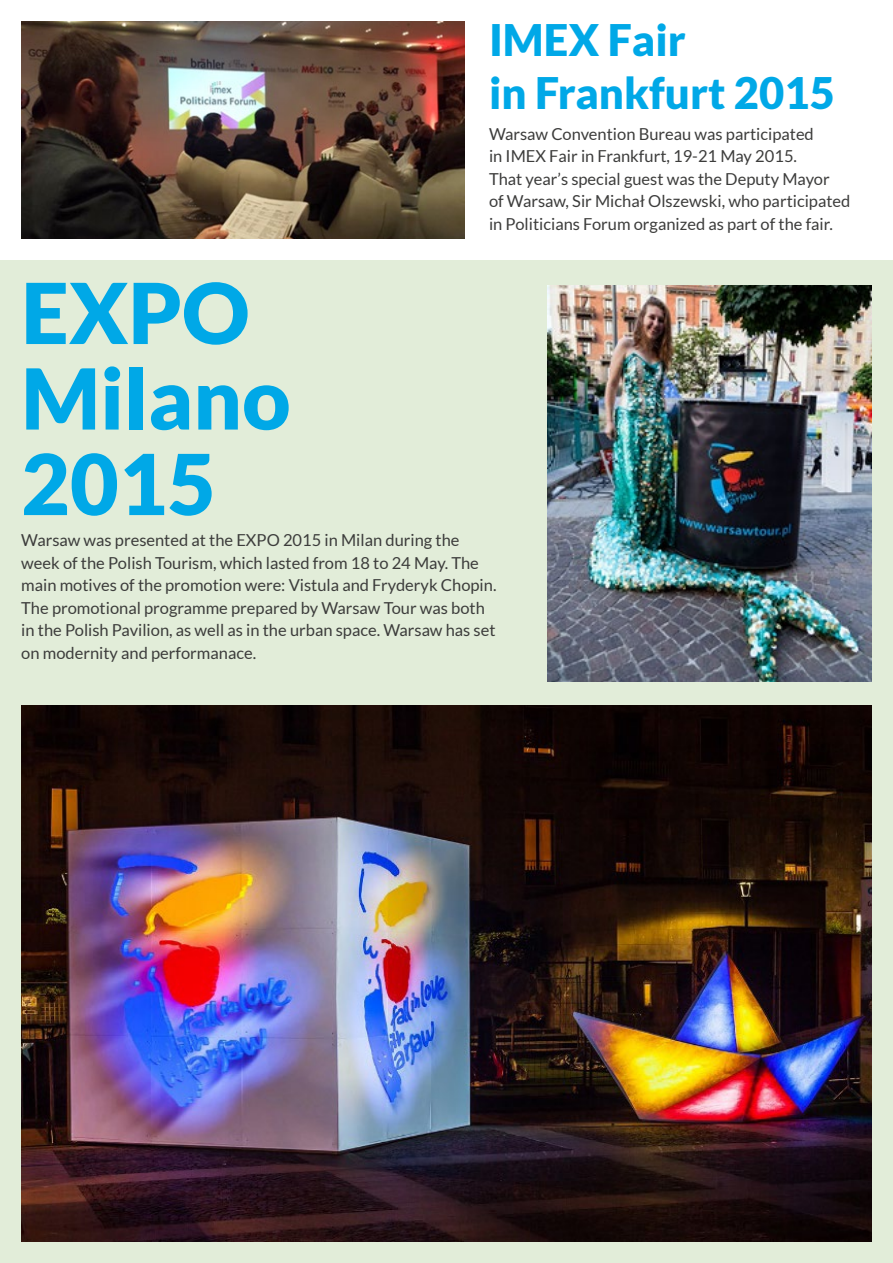
<style>
.page{position:relative;width:893px;height:1263px;background:#fff}
.page>*{position:absolute;margin:0;border:0;box-sizing:border-box;transform-origin:0 0}
.t1{font:900 84px/85.5px "Lato";color:#00a8e7}
.t2{font:900 43.5px/52.5px "Lato";color:#00a8e7}
.t3{font:16.5px/22.5px "Lato";color:#3c3c3b}
</style>
<div class="page">
<div style="left:0;top:261px;width:893px;height:1002px;background:#e2edd9"></div>
<img style="left:21px;top:21px;width:444px;height:218px">
<img style="left:547px;top:286px;width:325px;height:396px">
<img style="left:21px;top:706px;width:851px;height:536px">
<h2 class="t2" style="left:489px;top:13px;width:347px">IMEX Fair<br>in Frankfurt 2015</h2>
<p class="t3" style="left:489px;top:122px;width:363px">Warsaw Convention Bureau was participated<br>in IMEX Fair in Frankfurt, 19-21 May 2015.<br>That year’s special guest was the Deputy Mayor<br>of Warsaw, Sir Michał Olszewski, who participated in Politicians Forum organized as part of the fair.</p>
<h1 class="t1" style="left:21px;top:269px;width:271px">EXPO<br>Milano<br>2015</h1>
<p class="t3" style="left:21px;top:529px;width:477px">Warsaw was presented at the EXPO 2015 in Milan during the week of the Polish Tourism, which lasted from 18 to 24 May. The main motives of the promotion were: Vistula and Fryderyk Chopin.<br>The promotional programme prepared by Warsaw Tour was both in the Polish Pavilion, as well as in the urban space. Warsaw has set on modernity and performanace.</p>
</div>
